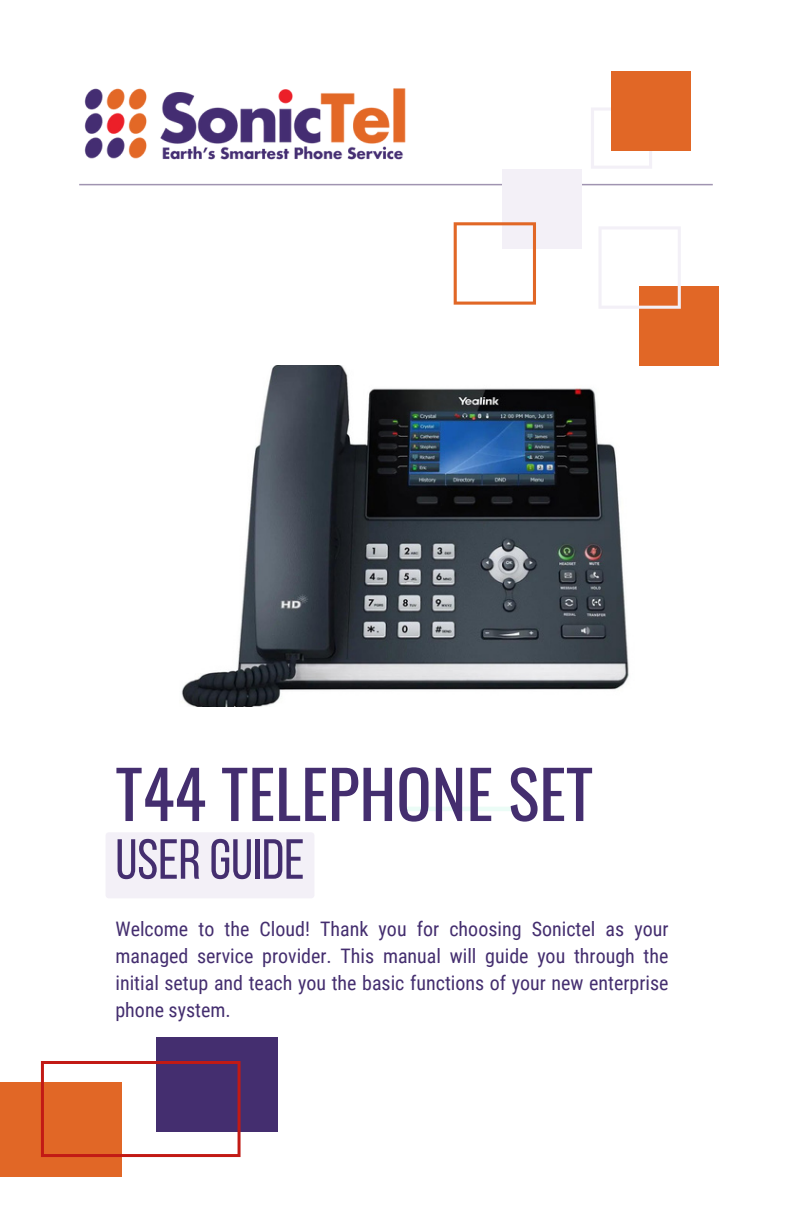
<style>
.page{position:relative;width:792px;height:1224px;background:#fff}
.page>*{position:absolute;margin:0;border:0;box-sizing:border-box;transform-origin:0 0}
.t1{font:65.8px "Oswald";color:#442e6f}
.t2{font:56.4px "Bebas Neue";color:#442e6f}
.t3{font:20px/27px "Roboto Condensed";color:#442e6f;text-align:justify}
</style>
<div class="page">
<hr style="left:79px;top:184px;width:634px;height:1px;background:#a094b1">
<hr style="left:407px;top:807px;width:106px;height:4px;background:#ebfcf6">
<div style="left:640px;top:287px;width:79px;height:79px;background:#e16726"></div>
<div style="left:502px;top:170px;width:79px;height:79px;background:#f3f0f7"></div>
<svg style="left:599px;top:227px;width:82px;height:82px"></svg>
<svg style="left:591px;top:108px;width:61px;height:61px"></svg>
<svg style="left:454px;top:222px;width:82px;height:83px"></svg>
<div style="left:611px;top:71px;width:79px;height:79px;background:#e16726"></div>
<img style="left:79px;top:88px;width:375px;height:96px">
<img style="left:181px;top:366px;width:448px;height:340px">
<div style="left:106px;top:832px;width:208px;height:66px;background:#f3f0f7;border-radius:3px"></div>
<div style="left:156px;top:1037px;width:122px;height:94px;background:#442e6f"></div>
<div style="left:0;top:1082px;width:122px;height:94px;background:#e16726"></div>
<svg style="left:41px;top:1061px;width:200px;height:96px"></svg>
<p class="t1" style="left:115px;top:743px;width:479px">T44 TELEPHONE SET</p>
<h1 class="t2" style="left:115px;top:836px;width:191px">USERGUIDE</h1>
<h2 class="t3" style="left:115px;top:916px;width:555px">Welcome to the Cloud! Thank you for choosing Sonictel as your managed service provider. This manual will guide you through the initial setup and teach you the basic functions of your new enterprise phone system.</h2>
</div>
